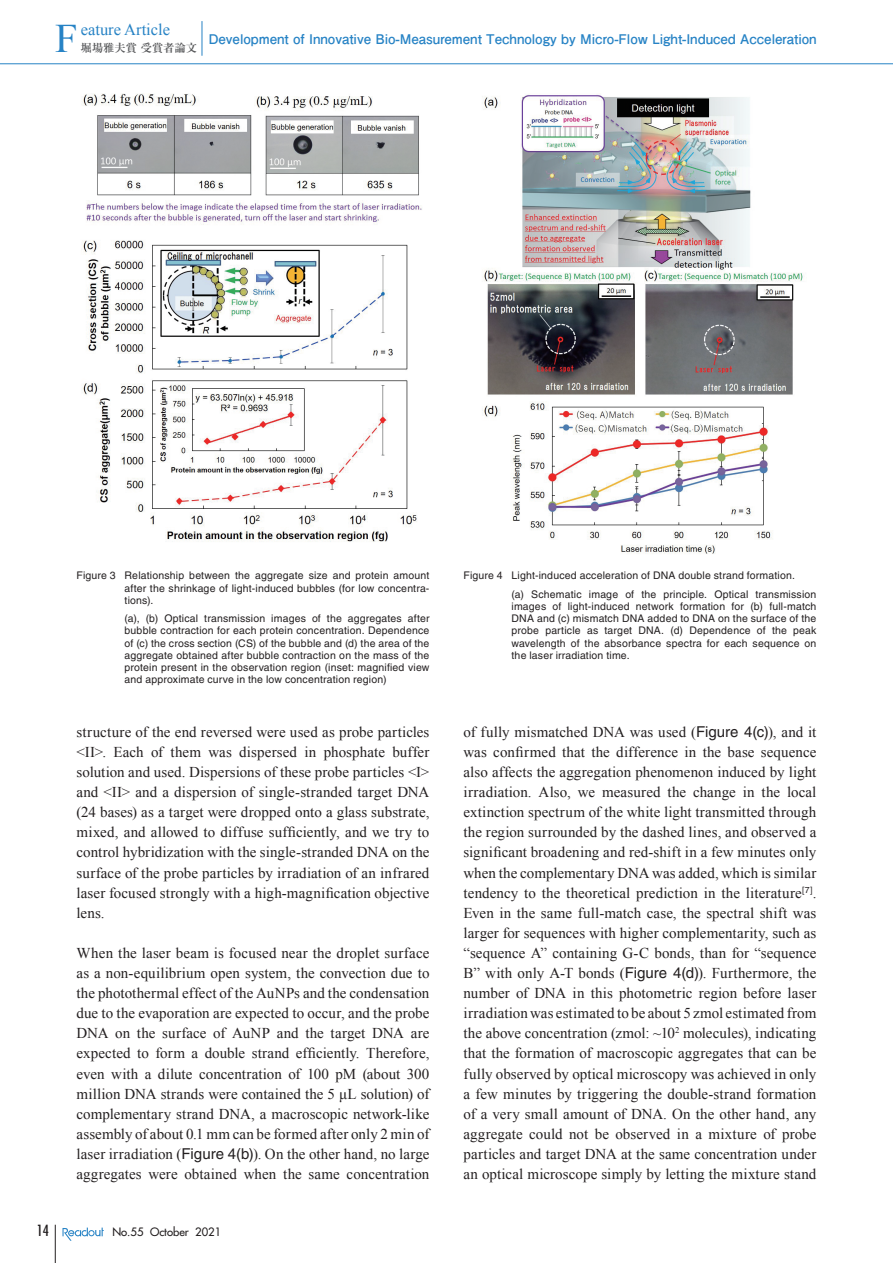
<style>
.page{position:relative;width:893px;height:1263px;background:#fff}
.page>*{position:absolute;margin:0;border:0;box-sizing:border-box;transform-origin:0 0}
.t1{font:40.5px "Times New Roman";color:#2783c5}
.t2{font:16.5px "Times New Roman";color:#2783c5}
.t3{font:15px/20.1px "Times New Roman";letter-spacing:.005em;color:#231f20;text-align:justify}
.t4{font:condensed 15px "Futura Std";color:#231f20}
.t5{font:700 13.35px "Futo Go B101 Pro";letter-spacing:-.005em;color:#2783c5}
.t6{font:500 11.25px "Futura Std";color:#231f20}
.t7{font:700 11.25px "Ryumin Pro";color:#57585a}
.t8{font:10.5px/12.3px "Helvetica LT Std";letter-spacing:.02em;color:#231f20;text-align:justify}
.s1{font-family:"Helvetica LT Std"}
</style>
<div class="page">
<hr style="left:0;top:63px;width:893px;height:1px;background:#2783c5">
<hr style="left:55px;top:1225px;width:1px;height:38px;background:#231f20">
<svg style="left:63px;top:1227px;width:41px;height:14px"></svg>
<hr style="left:202px;top:21px;width:1px;height:35px;background:#2783c5">
<img style="left:82px;top:94px;width:340px;height:448px">
<img style="left:482px;top:94px;width:321px;height:460px">
<h1 class="t1" style="left:55px;top:11px;width:24px">F</h1>
<p class="t2" style="left:81px;top:19px;width:91px">eature Article</p>
<p class="t7" style="left:81px;top:39px;width:118px">堀場雅夫賞 受賞者論文</p>
<p class="t5" style="left:208px;top:28px;width:610px">Development of Innovative Bio-Measurement Technology by Micro-Flow Light-Induced Acceleration</p>
<p class="t8" style="left:125px;top:569px;width:306px;text-indent:-48px">Figure 3 Relationship between the aggregate size and protein amount after the shrinkage of light-induced bubbles (for low concentra&shy;tions).</p>
<p class="t8" style="left:125px;top:612px;width:306px">(a), (b) Optical transmission images of the aggregates after bubble contraction for each protein concentration. Dependence of (c) the cross section (CS) of the bubble and (d) the area of the aggregate obtained after bubble contraction on the mass of the protein present in the observation region (inset: magnified view and approximate curve in the low concentration region)</p>
<p class="t3" style="left:77px;top:721px;width:354px">structure of the end reversed were used as probe particles &lt;II&gt;. Each of them was dispersed in phosphate buffer solution and used. Dispersions of these probe particles &lt;I&gt; and &lt;II&gt; and a dispersion of single-stranded target DNA (24 bases) as a target were dropped onto a glass substrate, mixed, and allowed to diffuse sufficiently, and we try to control hybridization with the single-stranded DNA on the surface of the probe particles by irradiation of an infrared laser focused strongly with a high-magnification objective lens.</p>
<p class="t3" style="left:77px;top:943px;width:354px">When the laser beam is focused near the droplet surface as a non-equilibrium open system, the convection due to the photothermal effect of the AuNPs and the condensation due to the evaporation are expected to occur, and the probe DNA on the surface of AuNP and the target DNA are expected to form a double strand efficiently. Therefore, even with a dilute concentration of 100 pM (about 300 million DNA strands were contained the 5 μL solution) of complementary strand DNA, a macroscopic network-like assembly of about 0.1 mm can be formed after only 2 min of laser irradiation (<span class="s1">Figure 4(b)</span>). On the other hand, no large aggregates were obtained when the same concentration</p>
<p class="t4" style="left:37px;top:1222px;width:14px">14</p>
<p class="t6" style="left:112px;top:1225px;width:110px">No.55 October 2021</p>
<p class="t8" style="left:512px;top:566px;width:306px;line-height:18.3px;text-indent:-48px">Figure 4 Light-induced acceleration of DNA double strand formation.<br>(a) Schematic image of the principle. Optical transmission</p>
<p class="t8" style="left:512px;top:600px;width:306px">images of light-induced network formation for (b) full-match DNA and (c) mismatch DNA added to DNA on the surface of the probe particle as target DNA. (d) Dependence of the peak wavelength of the absorbance spectra for each sequence on the laser irradiation time.</p>
<p class="t3" style="left:463px;top:721px;width:354px">of fully mismatched DNA was used (<span class="s1">Figure 4(c)</span>), and it was confirmed that the difference in the base sequence also affects the aggregation phenomenon induced by light irradiation. Also, we measured the change in the local extinction spectrum of the white light transmitted through the region surrounded by the dashed lines, and observed a significant broadening and red-shift in a few minutes only when the complementary DNA was added, which is similar tendency to the theoretical prediction in the literature<sup>[7]</sup>.<br>Even in the same full-match case, the spectral shift was larger for sequences with higher complementarity, such as “sequence A” containing G-C bonds, than for “sequence B” with only A-T bonds (<span class="s1">Figure 4(d)</span>). Furthermore, the number of DNA in this photometric region before laser irradiation was estimated to be about 5 zmol estimated from the above concentration (zmol: ~10<sup>2</sup> molecules), indicating that the formation of macroscopic aggregates that can be fully observed by optical microscopy was achieved in only a few minutes by triggering the double-strand formation of a very small amount of DNA. On the other hand, any aggregate could not be observed in a mixture of probe particles and target DNA at the same concentration under an optical microscope simply by letting the mixture stand</p>
</div>
